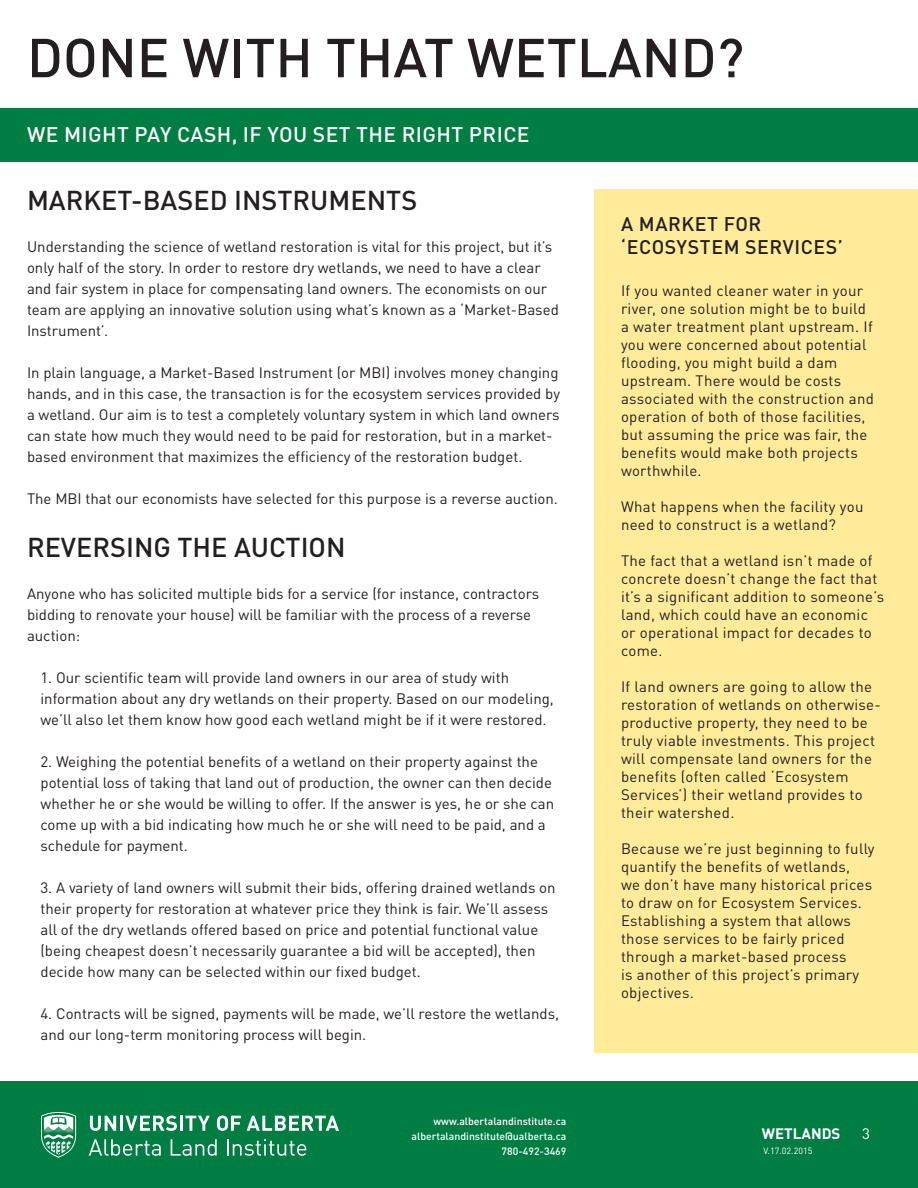
<style>
.page{position:relative;width:918px;height:1188px;background:#fff}
.page>*{position:absolute;margin:0;border:0;box-sizing:border-box;transform-origin:0 0}
.t1{font:500 54px "DIN Pro";color:#231f20}
.t2{font:500 27px "DIN Pro";color:#231f20}
.t3{font:500 21px "DIN Pro";letter-spacing:.02em;color:#fff}
.t4{font:500 19.5px/23.4px "DIN Pro";letter-spacing:.03em;color:#231f20}
.t5{font:15px/21px "DIN Pro";color:#231f20}
.t6{font:15px/18px "DIN Pro";letter-spacing:.02em;color:#231f20}
.t7{font:700 15px "DIN Pro";color:#fff}
.t8{font:15px "DIN Pro";color:#fff}
.t9{font:500 10.5px/15px "DIN Pro";color:#fff;text-align:right}
.t10{font:9px "DIN Pro";color:#fff}
</style>
<div class="page">
<div style="left:0;top:1082px;width:918px;height:106px;background:#007d43"></div>
<svg style="left:41px;top:1112px;width:35px;height:45px"></svg>
<svg style="left:90px;top:1116px;width:26px;height:15px"></svg>
<hr style="left:120px;top:1116px;width:3px;height:15px;background:#fff">
<svg style="left:125px;top:1116px;width:52px;height:15px"></svg>
<hr style="left:180px;top:1116px;width:3px;height:15px;background:#fff">
<svg style="left:186px;top:1116px;width:24px;height:15px"></svg>
<svg style="left:217px;top:1116px;width:24px;height:15px"></svg>
<svg style="left:247px;top:1116px;width:92px;height:15px"></svg>
<svg style="left:89px;top:1139px;width:72px;height:17px"></svg>
<svg style="left:171px;top:1139px;width:46px;height:17px"></svg>
<svg style="left:227px;top:1139px;width:79px;height:17px"></svg>
<div style="left:0;top:108px;width:918px;height:54px;background:#007d43"></div>
<div style="left:595px;top:189px;width:323px;height:863px;background:#ffeb99"></div>
<h1 class="t1" style="left:27px;top:14px;width:719px">DONE WITH THAT WETLAND?</h1>
<h3 class="t3" style="left:27px;top:118px;width:504px">WE MIGHT PAY CASH, IF YOU SET THE RIGHT PRICE</h3>
<h2 class="t2" style="left:27px;top:178px;width:392px">MARKET-BASED INSTRUMENTS</h2>
<p class="t5" style="left:27px;top:234px;width:533px">Understanding the science of wetland restoration is vital for this project, but it’s only half of the story. In order to restore dry wetlands, we need to have a clear and fair system in place for compensating land owners. The economists on our team are applying an innovative solution using what’s known as a ‘Market-Based Instrument’.</p>
<p class="t5" style="left:27px;top:360px;width:535px">In plain language, a Market-Based Instrument (or MBI) involves money changing hands, and in this case, the transaction is for the ecosystem services provided by a wetland. Our aim is to test a completely voluntary system in which land owners can state how much they would need to be paid for restoration, but in a market&shy;based environment that maximizes the efficiency of the restoration budget.</p>
<p class="t5" style="left:27px;top:486px;width:532px">The MBI that our economists have selected for this purpose is a reverse auction.</p>
<h2 class="t2" style="left:27px;top:525px;width:320px">REVERSING THE AUCTION</h2>
<p class="t5" style="left:27px;top:582px;width:514px">Anyone who has solicited multiple bids for a service (for instance, contractors bidding to renovate your house) will be familiar with the process of a reverse auction:</p>
<p class="t5" style="left:40px;top:666px;width:515px">1. Our scientific team will provide land owners in our area of study with information about any dry wetlands on their property. Based on our modeling, we’ll also let them know how good each wetland might be if it were restored.</p>
<p class="t5" style="left:40px;top:750px;width:515px">2. Weighing the potential benefits of a wetland on their property against the potential loss of taking that land out of production, the owner can then decide whether he or she would be willing to offer. If the answer is yes, he or she can come up with a bid indicating how much he or she will need to be paid, and a schedule for payment.</p>
<p class="t5" style="left:40px;top:876px;width:517px">3. A variety of land owners will submit their bids, offering drained wetlands on their property for restoration at whatever price they think is fair. We’ll assess all of the dry wetlands offered based on price and potential functional value (being cheapest doesn’t necessarily guarantee a bid will be accepted), then decide how many can be selected within our fixed budget.</p>
<p class="t5" style="left:40px;top:1002px;width:520px">4. Contracts will be signed, payments will be made, we’ll restore the wetlands, and our long-term monitoring process will begin.</p>
<h3 class="t4" style="left:621px;top:210px;width:224px">A MARKET FOR ‘ECOSYSTEM SERVICES’</h3>
<p class="t6" style="left:621px;top:280px;width:255px">If you wanted cleaner water in your river, one solution might be to build a water treatment plant upstream. If you were concerned about potential flooding, you might build a dam upstream. There would be costs associated with the construction and operation of both of those facilities, but assuming the price was fair, the benefits would make both projects worthwhile.</p>
<p class="t6" style="left:621px;top:496px;width:244px">What happens when the facility you need to construct is a wetland?</p>
<p class="t6" style="left:621px;top:550px;width:265px">The fact that a wetland isn’t made of concrete doesn’t change the fact that it’s a significant addition to someone’s land, which could have an economic or operational impact for decades to come.</p>
<p class="t6" style="left:621px;top:676px;width:261px">If land owners are going to allow the restoration of wetlands on otherwise&shy;productive property, they need to be truly viable investments. This project will compensate land owners for the benefits (often called ‘Ecosystem Services’) their wetland provides to their watershed.</p>
<p class="t6" style="left:621px;top:838px;width:255px">Because we’re just beginning to fully quantify the benefits of wetlands,<br>we don’t have many historical prices to draw on for Ecosystem Services.<br>Establishing a system that allows those services to be fairly priced through a market-based process<br>is another of this project’s primary objectives.</p>
<p class="t9" style="left:412px;top:1113px;width:156px">www.albertalandinstitute.ca albertalandinstitute@ualberta.ca<br>780-492-3469</p>
<p class="t7" style="left:762px;top:1121px;width:80px">WETLANDS</p>
<p class="t10" style="left:763px;top:1143px;width:51px">V.17.02.2015</p>
<p class="t8" style="left:862px;top:1121px;width:9px">3</p>
</div>
